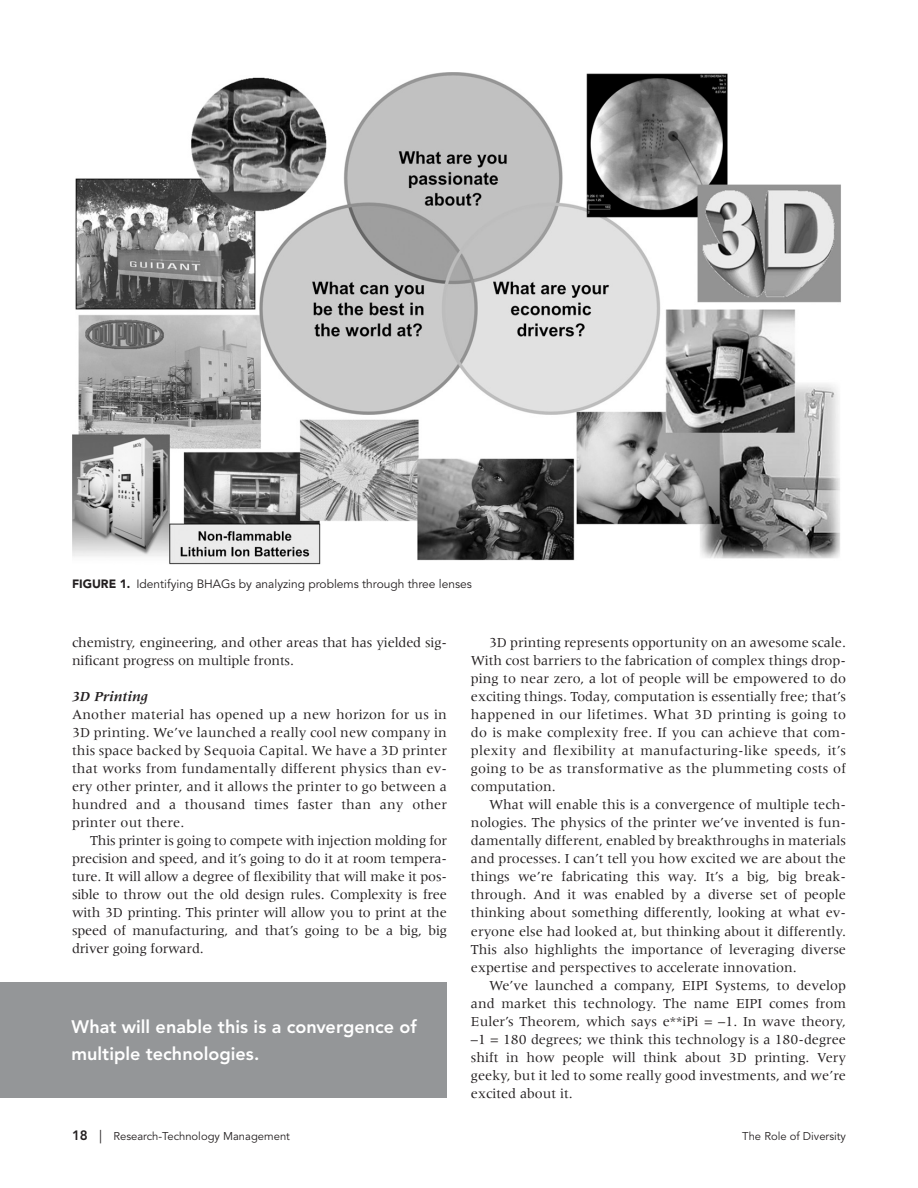
<style>
.page{position:relative;width:918px;height:1188px;background:#fff}
.page>*{position:absolute;margin:0;border:0;box-sizing:border-box;transform-origin:0 0}
.t1{font:800 18px/27px "Avenir";color:#fff}
.t2{font:14.25px/18px "Meridien";color:#231f20;text-align:justify}
.t3{font:italic 700 14.25px "Meridien";color:#231f20}
.t4{font:12px "Avenir";color:#231f20}
.t5{font:11.25px "Avenir";color:#231f20}
.s1{font-weight:900}
.s2{font-weight:800;font-size:13.5px}
.s3{font-size:13.5px}
</style>
<div class="page">
<img style="left:72px;top:72px;width:769px;height:492px">
<div style="left:0;top:982px;width:447px;height:116px;background:#949698"></div>
<p class="t4" style="left:72px;top:578px;width:402px"><span class="s1">FIGURE 1 .</span> Identifying BHAGs by analyzing problems through three lenses</p>
<p class="t2" style="left:72px;top:634px;width:377px">chemistry, engineering, and other areas that has yielded sig&shy;nificant progress on multiple fronts.</p>
<p class="t3" style="left:72px;top:691px;width:77px">3D Printing</p>
<p class="t2" style="left:72px;top:706px;width:377px">Another material has opened up a new horizon for us in 3D printing. We’ve launched a really cool new company in this space backed by Sequoia Capital. We have a 3D printer that works from fundamentally different physics than ev&shy;ery other printer, and it allows the printer to go between a hundred and a thousand times faster than any other printer out there.</p>
<p class="t2" style="left:72px;top:832px;width:377px;text-indent:18px">This printer is going to compete with injection molding for precision and speed, and it’s going to do it at room tempera&shy;ture. It will allow a degree of flexibility that will make it pos&shy;sible to throw out the old design rules. Complexity is free with 3D printing. This printer will allow you to print at the speed of manufacturing, and that’s going to be a big, big driver going forward.</p>
<p class="t1" style="left:72px;top:1015px;width:347px">What will enable this is a convergence of multiple technologies.</p>
<p class="t2" style="left:471px;top:634px;width:377px;text-indent:18px">3D printing represents opportunity on an awesome scale.<br>With cost barriers to the fabrication of complex things drop&shy;ping to near zero, a lot of people will be empowered to do exciting things. Today, computation is essentially free; that’s happened in our lifetimes. What 3D printing is going to do is make complexity free. If you can achieve that com&shy;plexity and flexibility at manufacturing-like speeds, it’s going to be as transformative as the plummeting costs of computation.</p>
<p class="t2" style="left:471px;top:797px;width:377px;text-indent:18px">What will enable this is a convergence of multiple tech&shy;nologies. The physics of the printer we’ve invented is fun&shy;damentally different, enabled by breakthroughs in materials and processes. I can’t tell you how excited we are about the things we’re fabricating this way. It’s a big, big break&shy;through. And it was enabled by a diverse set of people thinking about something differently, looking at what ev&shy;eryone else had looked at, but thinking about it differently.<br>This also highlights the importance of leveraging diverse expertise and perspectives to accelerate innovation.</p>
<p class="t2" style="left:471px;top:977px;width:377px;text-indent:18px">We’ve launched a company, EIPI Systems, to develop and market this technology. The name EIPI comes from Euler’s Theorem, which says e**iPi = –1. In wave theory, –1 = 180 degrees; we think this technology is a 180-degree shift in how people will think about 3D printing. Very geeky, but it led to some really good investments, and we’re excited about it.</p>
<p class="t5" style="left:72px;top:1132px;width:220px"><span class="s2">18</span> <span class="s3">|</span> Research-Technology Management</p>
<p class="t5" style="left:742px;top:1132px;width:105px">The Role of Diversity</p>
</div>
